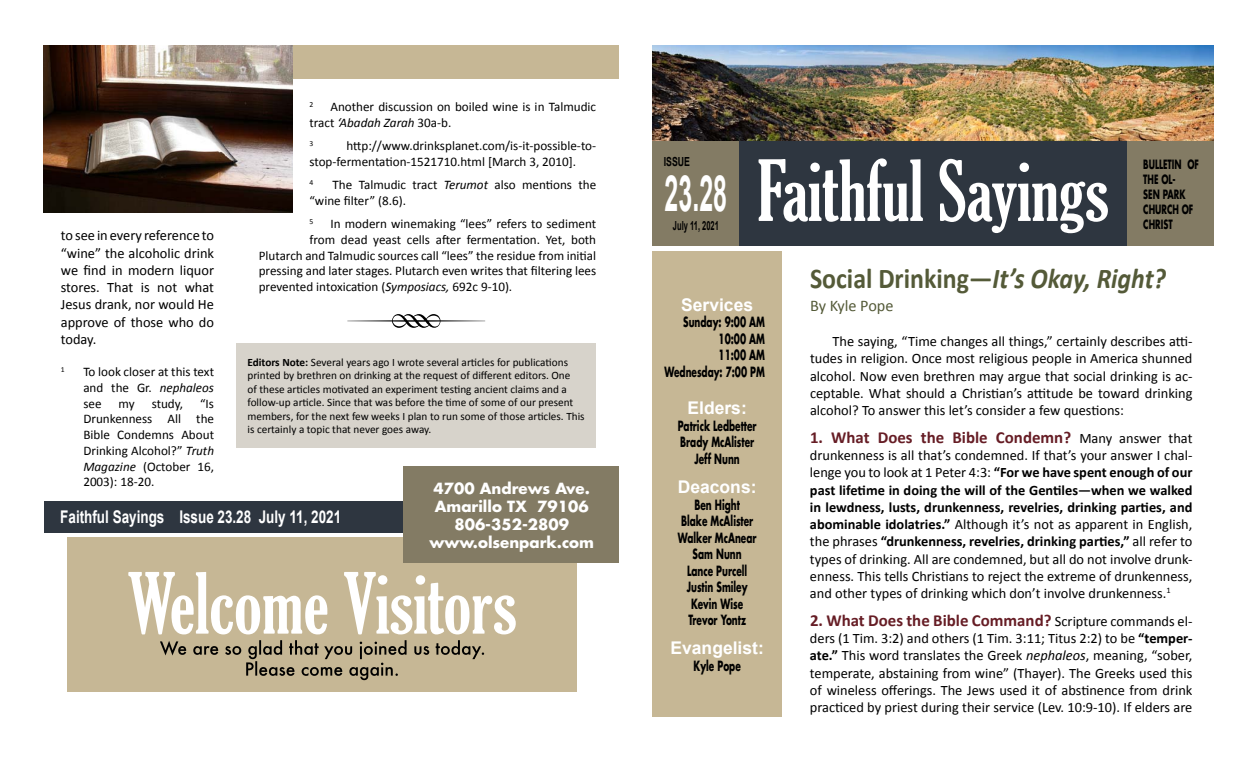
<style>
.page{position:relative;width:1260px;height:765px;background:#fff}
.page>*{position:absolute;margin:0;border:0;box-sizing:border-box;transform-origin:0 0}
.t1{font:87.5px "Type Embellishments One Let Plain";color:#000;scale:.9 1}
.t2{font:extra-condensed 81.25px "Gloucester";color:#fff}
.t3{font:700 50px "Arial";color:#fff;scale:.5 1}
.t4{font:700 28.75px "Calibri";color:#545a38;scale:.9 1}
.t5{font:700 17.5px "Arial";color:#fff;scale:.77 1}
.t6{font:700 17.5px "Arial";color:#fff}
.t7{font:700 16.88px "Calibri";color:#661d25}
.t8{font:16.25px "Calibri";color:#545a38}
.t9{font:700 15px/18px "Futura Std";color:#fff;text-align:center}
.t10{font:14.38px/17.2px "Calibri";color:#000;text-align:justify}
.t11{font:700 13.75px/16.5px "Futura Std";color:#000;text-align:center;scale:.65 1}
.t12{font:13.12px/15.8px "Calibri";color:#000}
.t13{font:700 12.5px/15px "Futura Std";color:#000;scale:.65 1}
.t14{font:700 12.5px "Arial";color:#000;scale:.6 1}
.t15{font:700 12.5px "Arial";color:#000;scale:.7 1}
.t16{font:11.25px/13.5px "Calibri";color:#000}
.t17{font:7.62px "Calibri";color:#000}
.s1{font-style:italic}
.s2{font-weight:700}
.s3{font-weight:400;font-size:14.38px;color:#000}
</style>
<div class="page">
<div style="left:44px;top:45px;width:575px;height:34px;background:#c6b795"></div>
<div style="left:652px;top:251px;width:130px;height:466px;background:#c6b795"></div>
<img style="left:652px;top:45px;width:562px;height:97px">
<div style="left:739px;top:142px;width:388px;height:104px;background:#2e3640"></div>
<div style="left:1127px;top:142px;width:87px;height:104px;background:#837b64"></div>
<div style="left:652px;top:141px;width:87px;height:105px;background:#837b64"></div>
<img style="left:44px;top:45px;width:249px;height:168px">
<div style="left:68px;top:538px;width:509px;height:154px;background:#c6b795"></div>
<svg style="left:160px;top:640px;width:324px;height:40px"></svg>
<div style="left:45px;top:501px;width:561px;height:31px;background:#2e3640"></div>
<div style="left:404px;top:467px;width:215px;height:96px;background:#837b64"></div>
<div style="left:236px;top:343px;width:360px;height:104px;background:#d7d3cb"></div>
<p class="t17" style="left:309px;top:99px;width:5px">2</p>
<p class="t12" style="left:309px;top:98px;width:288px;text-indent:21px">Another discussion on boiled wine is in Talmudic tract <span class="s1">‘Abadah Zarah</span> 30a-b.</p>
<p class="t17" style="left:309px;top:138px;width:5px">3</p>
<p class="t12" style="left:309px;top:137px;width:288px;text-indent:37px">http://www.drinksplanet.com/is-it-possible-to&shy;stop-fermentation-1521710.html [March 3, 2010].</p>
<p class="t17" style="left:309px;top:177px;width:5px">4</p>
<p class="t12" style="left:309px;top:176px;width:288px;text-indent:23px">The Talmudic tract <span class="s1">Terumot</span> also mentions the “wine filter” (8.6).</p>
<p class="t17" style="left:309px;top:216px;width:5px">5</p>
<p class="t12" style="left:330px;top:215px;width:267px">In modern winemaking “lees” refers to sediment</p>
<p class="t12" style="left:309px;top:231px;width:288px">from dead yeast cells after fermentation. Yet, both</p>
<p class="t12" style="left:259px;top:247px;width:339px">Plutarch and Talmudic sources call “lees” the residue from initial</p>
<p class="t12" style="left:259px;top:262px;width:339px">pressing and later stages. Plutarch even writes that filtering lees</p>
<p class="t12" style="left:259px;top:278px;width:255px">prevented intoxication (<span class="s1">Symposiacs,</span> 692c 9-10).</p>
<h1 class="t1" style="left:344px;top:287px;width:163px">R</h1>
<p class="t10" style="left:61px;top:226px;width:155px">to see in every reference to “wine” the alcoholic drink we find in modern liquor stores. That is not what Jesus drank, nor would He approve of those who do today.</p>
<p class="t17" style="left:61px;top:365px;width:5px">1</p>
<p class="t12" style="left:83px;top:363px;width:132px;text-align:justify">To look closer at this text and the Gr. <span class="s1">nephaleos </span>see</p>
<p class="t16" style="left:248px;top:355px;width:339px"><span class="s2">Editors Note:</span> Several years ago I wrote several articles for publications printed by brethren on drinking at the request of different editors. One<br>of these articles motivated an experiment testing ancient claims and a follow-up article. Since that was before the time of some of our present members, for the next few weeks I plan to run some of those articles. This is certainly a topic that never goes away.</p>
<p class="t12" style="left:83px;top:395px;width:132px;text-align:justify;text-indent:117px">“Is Drunkenness All the Bible Condemns About Drinking Alcohol?” <span class="s1">Truth Magazine</span> (October 16, 2003): 18-20.</p>
<p class="t12" style="left:119px;top:395px;width:18px">my</p>
<p class="t12" style="left:152px;top:395px;width:33px">study,</p>
<p class="t9" style="left:429px;top:479px;width:166px">4700 Andrews Ave.<br>Amarillo TX 79106<br>806-352-2809 www.olsenpark.com</p>
<p class="t5" style="left:60px;top:505px;width:366px">Faithful Sayings Issue 23.28 July 11, 2021</p>
<h2 class="t2" style="left:127px;top:557px;width:391px">Welcome Visitors</h2>
<p class="t15" style="left:664px;top:154px;width:39px">ISSUE</p>
<h3 class="t3" style="left:665px;top:161px;width:127px">23.28</h3>
<p class="t14" style="left:673px;top:217px;width:78px">July 11, 2021</p>
<h2 class="t2" style="left:757px;top:145px;width:353px">Faithful Sayings</h2>
<p class="t13" style="left:1143px;top:157px;width:87px">BULLETIN OF<br>THE OL-<br>SEN PARK<br>CHURCH OF<br>CHRIST</p>
<p class="t6" style="left:681px;top:293px;width:73px">Services</p>
<p class="t11" style="left:664px;top:314px;width:156px;text-align:right">Sunday: 9:00 AM<br>10:00 AM<br>11:00 AM<br>Wednesday: 7:00 PM</p>
<p class="t6" style="left:688px;top:397px;width:61px">Elders:</p>
<p class="t11" style="left:678px;top:417px;width:123px">Patrick Ledbetter<br>Brady McAlister<br>Jeff Nunn</p>
<p class="t6" style="left:678px;top:475px;width:80px">Deacons:</p>
<p class="t11" style="left:678px;top:496px;width:123px">Ben Hight<br>Blake McAlister<br>Walker McAnear<br>Sam Nunn<br>Lance Purcell<br>Justin Smiley<br>Kevin Wise<br>Trevor Yontz</p>
<p class="t6" style="left:671px;top:637px;width:95px">Evangelist:</p>
<p class="t11" style="left:694px;top:657px;width:74px">Kyle Pope</p>
<h3 class="t4" style="left:810px;top:261px;width:397px">Social Drinking—<span class="s1">It’s Okay, Right?</span></h3>
<p class="t8" style="left:810px;top:295px;width:85px">By Kyle Pope</p>
<p class="t10" style="left:810px;top:332px;width:384px;text-indent:22px">The saying, “Time changes all things,” certainly describes atti&shy;tudes in religion. Once most religious people in America shunned alcohol. Now even brethren may argue that social drinking is ac&shy;ceptable. What should a Christian’s attitude be toward drinking alcohol? To answer this let’s consider a few questions:</p>
<p class="t7" style="left:810px;top:427px;width:384px">1. What Does the Bible Condemn? <span class="s3">Many answer that</span></p>
<p class="t10" style="left:810px;top:446px;width:384px">drunkenness is all that’s condemned. If that’s your answer I chal&shy;lenge you to look at 1 Peter 4:3: <span class="s2">“For we have spent enough of our past lifetime in doing the will of the Gentiles—when we walked in lewdness, lusts, drunkenness, revelries, drinking parties, and abominable idolatries.”</span> Although it’s not as apparent in English, the phrases <span class="s2">“drunkenness, revelries, drinking parties,”</span> all refer to types of drinking. All are condemned, but all do not involve drunk&shy;enness. This tells Christians to reject the extreme of drunkenness, and other types of drinking which don’t involve drunkenness.<sup>1</sup></p>
<p class="t7" style="left:810px;top:610px;width:384px">2. What Does the Bible Command? <span class="s3">Scripture commands el-</span></p>
<p class="t10" style="left:810px;top:629px;width:384px">ders (1 Tim. 3:2) and others (1 Tim. 3:11; Titus 2:2) to be <span class="s2">“temper&shy;ate.”</span> This word translates the Greek <span class="s1">nephaleos</span>, meaning, “sober, temperate, abstaining from wine” (Thayer). The Greeks used this of wineless offerings. The Jews used it of abstinence from drink practiced by priest during their service (Lev. 10:9-10). If elders are</p>
</div>
